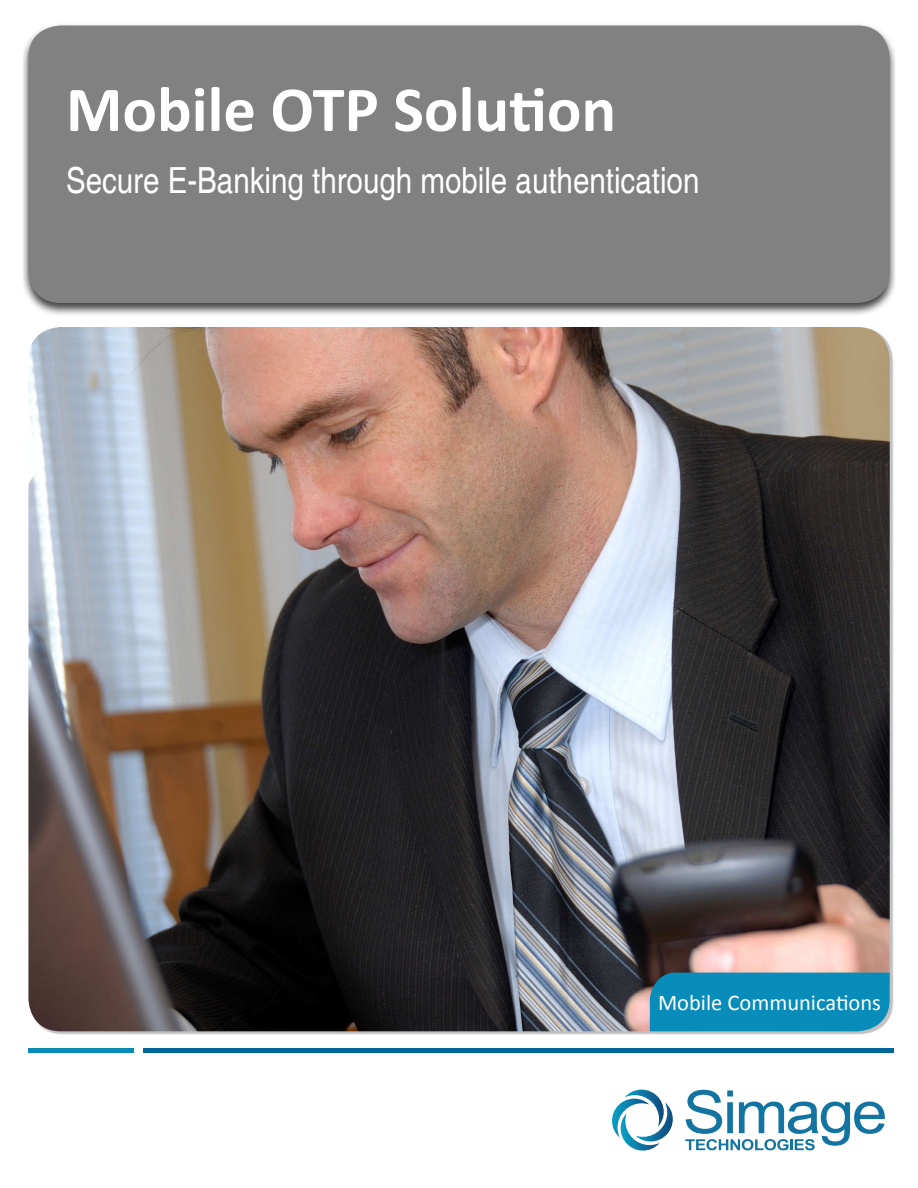
<style>
.page{position:relative;width:918px;height:1188px;background:#fff}
.page>*{position:absolute;margin:0;border:0;box-sizing:border-box;transform-origin:0 0}
.t1{font:700 64.5px "Calibri";color:#fff}
.t2{font:condensed 36px "Helvetica";color:#fff}
.t3{font:22.5px "Calibri";color:#fff}
</style>
<div class="page">
<div style="left:21px;top:23px;width:884px;height:300px;background:#000;opacity:.75"></div>
<div style="left:28px;top:26px;width:862px;height:277px;background:#828181;border-radius:32px"></div>
<img style="left:28px;top:327px;width:862px;height:704px">
<div style="left:650px;top:973px;width:240px;height:58px;background:#088cba"></div>
<svg style="left:685px;top:1090px;width:200px;height:60px"></svg>
<svg style="left:612px;top:1090px;width:61px;height:61px"></svg>
<hr style="left:28px;top:1049px;width:865px;height:4px;background:#088bb9">
<hr style="left:141px;top:1049px;width:752px;height:4px;background:#069">
<div style="left:134px;top:1048px;width:8px;height:5px;background:#fff"></div>
<h1 class="t1" style="left:66px;top:69px;width:552px">Mobile OTP Solution</h1>
<p class="t2" style="left:66px;top:159px;width:635px">Secure E-Banking through mobile authentication</p>
<p class="t3" style="left:658px;top:988px;width:225px">Mobile Communications</p>
</div>
